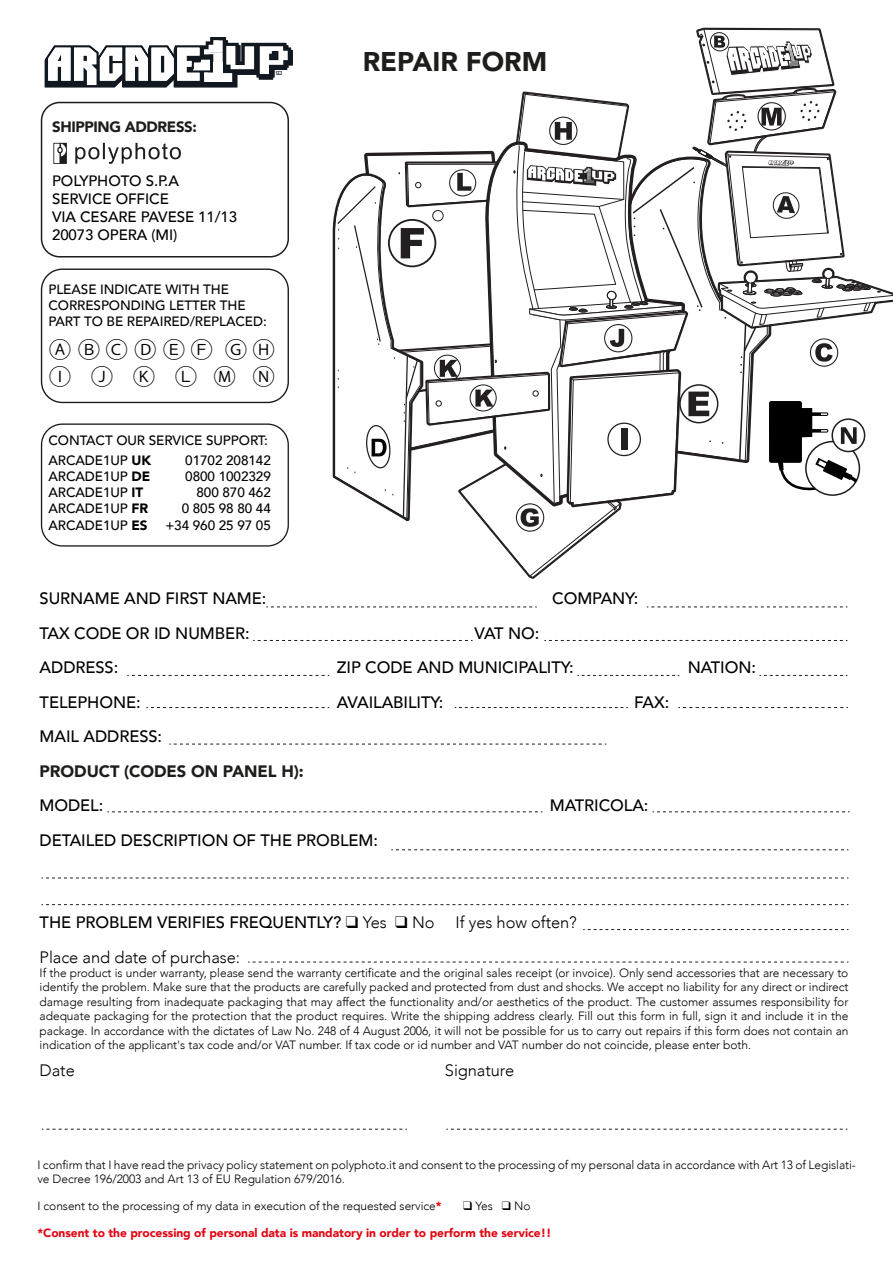
<style>
.page{position:relative;width:893px;height:1263px;background:#fff}
.page>*{position:absolute;margin:0;border:0;box-sizing:border-box;transform-origin:0 0}
.t1{font:900 27px "Avenir";color:#1d1d1b}
.t2{font:22.5px/27px "Koz Go Pr 6 N";color:#000}
.t3{font:500 16.5px "Avenir";letter-spacing:-.005em;color:#000}
.t4{font:300 16.5px "Avenir";letter-spacing:-.005em;color:#000}
.t5{font:900 16.5px "Avenir";letter-spacing:-.005em;color:#1d1d1b}
.t6{font:500 15px/18px "Avenir";letter-spacing:-.005em;color:#000}
.t7{font:900 15px "Avenir";letter-spacing:-.025em;color:#1d1d1b}
.t8{font:500 13.5px/16.2px "Avenir";letter-spacing:-.005em;color:#000}
.t9{font:300 12px/14.4px "Avenir";letter-spacing:-.005em;color:#000;text-align:justify}
.t10{font:900 12px "Avenir";letter-spacing:-.005em;color:#e30613}
.s1{font-weight:900}
.s2{font-weight:300}
.s3{font-weight:900;color:#e30613}
</style>
<div class="page">
<svg style="left:45px;top:37px;width:248px;height:50px"></svg>
<svg style="left:266px;top:606px;width:271px;height:1px"></svg>
<svg style="left:169px;top:744px;width:437px;height:1px"></svg>
<svg style="left:107px;top:811px;width:435px;height:1px"></svg>
<svg style="left:652px;top:811px;width:197px;height:1px"></svg>
<svg style="left:42px;top:1129px;width:365px;height:1px"></svg>
<svg style="left:446px;top:1129px;width:401px;height:1px"></svg>
<svg style="left:253px;top:640px;width:219px;height:1px"></svg>
<svg style="left:544px;top:640px;width:303px;height:1px"></svg>
<svg style="left:127px;top:675px;width:202px;height:1px"></svg>
<svg style="left:146px;top:707px;width:183px;height:1px"></svg>
<svg style="left:391px;top:849px;width:457px;height:1px"></svg>
<svg style="left:42px;top:877px;width:806px;height:1px"></svg>
<svg style="left:42px;top:904px;width:806px;height:1px"></svg>
<svg style="left:248px;top:962px;width:600px;height:1px"></svg>
<svg style="left:583px;top:929px;width:265px;height:1px"></svg>
<svg style="left:455px;top:707px;width:173px;height:1px"></svg>
<svg style="left:678px;top:707px;width:170px;height:1px"></svg>
<svg style="left:577px;top:675px;width:102px;height:1px"></svg>
<svg style="left:759px;top:675px;width:88px;height:1px"></svg>
<svg style="left:647px;top:606px;width:200px;height:1px"></svg>
<svg style="left:332px;top:27px;width:561px;height:552px"></svg>
<div style="left:41px;top:102px;width:248px;height:155px;border:2px solid #1d1d1b;border-radius:18px"></div>
<div style="left:41px;top:268px;width:248px;height:135px;border:1px solid #1d1d1b;border-radius:21px"></div>
<svg style="left:53px;top:143px;width:14px;height:21px"></svg>
<svg style="left:75px;top:143px;width:106px;height:21px"></svg>
<div style="left:41px;top:423px;width:248px;height:124px;border:1px solid #1d1d1b;border-radius:21px"></div>
<p class="t7" style="left:52px;top:114px;width:146px">SHIPPING ADDRESS:</p>
<p class="t6" style="left:52px;top:171px;width:186px">POLYPHOTO S.P.A<br>SERVICE OFFICE<br>VIA CESARE PAVESE 11/13<br>20073 OPERA (MI)</p>
<p class="t8" style="left:48px;top:280px;width:220px">PLEASE INDICATE WITH THE<br>CORRESPONDING LETTER THE<br>PART TO BE REPAIRED/REPLACED:</p>
<h2 class="t2" style="left:49px;top:337px;width:227px">ⒶⒷ ⒸⒹⒺ Ⓕ Ⓖ Ⓗ<br>ⒾⒿⓀⓁ Ⓜ Ⓝ</h2>
<p class="t8" style="left:48px;top:430px;width:221px;line-height:19.4px">CONTACT OUR SERVICE SUPPORT:<br>ARCADE1UP <span class="s1">UK</span></p>
<p class="t8" style="left:185px;top:451px;width:87px">01702 208142</p>
<p class="t8" style="left:48px;top:467px;width:103px">ARCADE1UP <span class="s1">DE</span></p>
<p class="t8" style="left:185px;top:467px;width:87px">0800 1002329</p>
<p class="t8" style="left:48px;top:484px;width:96px">ARCADE1UP <span class="s1">IT</span></p>
<p class="t8" style="left:196px;top:484px;width:76px">800 870 462</p>
<p class="t8" style="left:48px;top:500px;width:101px">ARCADE1UP <span class="s1">FR</span></p>
<p class="t8" style="left:182px;top:500px;width:91px">0 805 98 80 44</p>
<p class="t8" style="left:48px;top:516px;width:101px">ARCADE1UP <span class="s1">ES</span></p>
<p class="t8" style="left:165px;top:516px;width:107px">+34 960 25 97 05</p>
<h1 class="t1" style="left:363px;top:38px;width:186px">REPAIR FORM</h1>
<h3 class="t3" style="left:40px;top:584px;width:228px">SURNAME AND FIRST NAME:</h3>
<h3 class="t3" style="left:552px;top:584px;width:88px">COMPANY:</h3>
<h3 class="t3" style="left:40px;top:619px;width:211px">TAX CODE OR ID NUMBER:</h3>
<h3 class="t3" style="left:475px;top:619px;width:66px">VAT NO:</h3>
<h3 class="t3" style="left:40px;top:653px;width:80px">ADDRESS:</h3>
<h3 class="t3" style="left:337px;top:653px;width:238px">ZIP CODE AND MUNICIPALITY:</h3>
<h3 class="t3" style="left:688px;top:653px;width:70px">NATION:</h3>
<h3 class="t3" style="left:40px;top:688px;width:102px">TELEPHONE:</h3>
<h3 class="t3" style="left:337px;top:688px;width:108px">AVAILABILITY:</h3>
<h3 class="t3" style="left:634px;top:688px;width:37px">FAX:</h3>
<h3 class="t3" style="left:40px;top:722px;width:124px">MAIL ADDRESS:</h3>
<h3 class="t5" style="left:40px;top:757px;width:266px">PRODUCT (CODES ON PANEL H):</h3>
<h3 class="t3" style="left:40px;top:791px;width:65px">MODEL:</h3>
<h3 class="t3" style="left:550px;top:791px;width:100px">MATRICOLA:</h3>
<h3 class="t3" style="left:40px;top:826px;width:340px">DETAILED DESCRIPTION OF THE PROBLEM:</h3>
<h3 class="t3" style="left:40px;top:908px;width:396px">THE PROBLEM VERIFIES FREQUENTLY? ❑ <span class="s2">Yes</span> ❑ <span class="s2">No</span></h3>
<h3 class="t4" style="left:456px;top:913px;width:123px">If yes how often?</h3>
<h3 class="t4" style="left:40px;top:947px;width:202px">Place and date of purchase:</h3>
<p class="t9" style="left:40px;top:966px;width:810px">If the product is under warranty, please send the warranty certificate and the original sales receipt (or invoice). Only send accessories that are necessary to identify the problem. Make sure that the products are carefully packed and protected from dust and shocks. We accept no liability for any direct or indirect damage resulting from inadequate packaging that may affect the functionality and/or aesthetics of the product. The customer assumes responsibility for adequate packaging for the protection that the product requires. Write the shipping address clearly. Fill out this form in full, sign it and include it in the package. In accordance with the dictates of Law No. 248 of 4 August 2006, it will not be possible for us to carry out repairs if this form does not contain an indication of the applicant's tax code and/or VAT number. If tax code or id number and VAT number do not coincide, please enter both.</p>
<h3 class="t4" style="left:40px;top:1061px;width:37px">Date</h3>
<h3 class="t4" style="left:445px;top:1061px;width:71px">Signature</h3>
<p class="t9" style="left:37px;top:1157px;width:820px">I confirm that I have read the privacy policy statement on polyphoto.it and consent to the processing of my personal data in accordance with Art 13 of Legislati&shy;ve Decree 196/2003 and Art 13 of EU Regulation 679/2016.</p>
<p class="t9" style="left:37px;top:1199px;width:406px">I consent to the processing of my data in execution of the requested service<span class="s3">*</span></p>
<p class="t9" style="left:463px;top:1199px;width:69px">❑ Yes ❑ No</p>
<p class="t10" style="left:37px;top:1222px;width:515px">*Consent to the processing of personal data is mandatory in order to perform the service!!</p>
</div>
